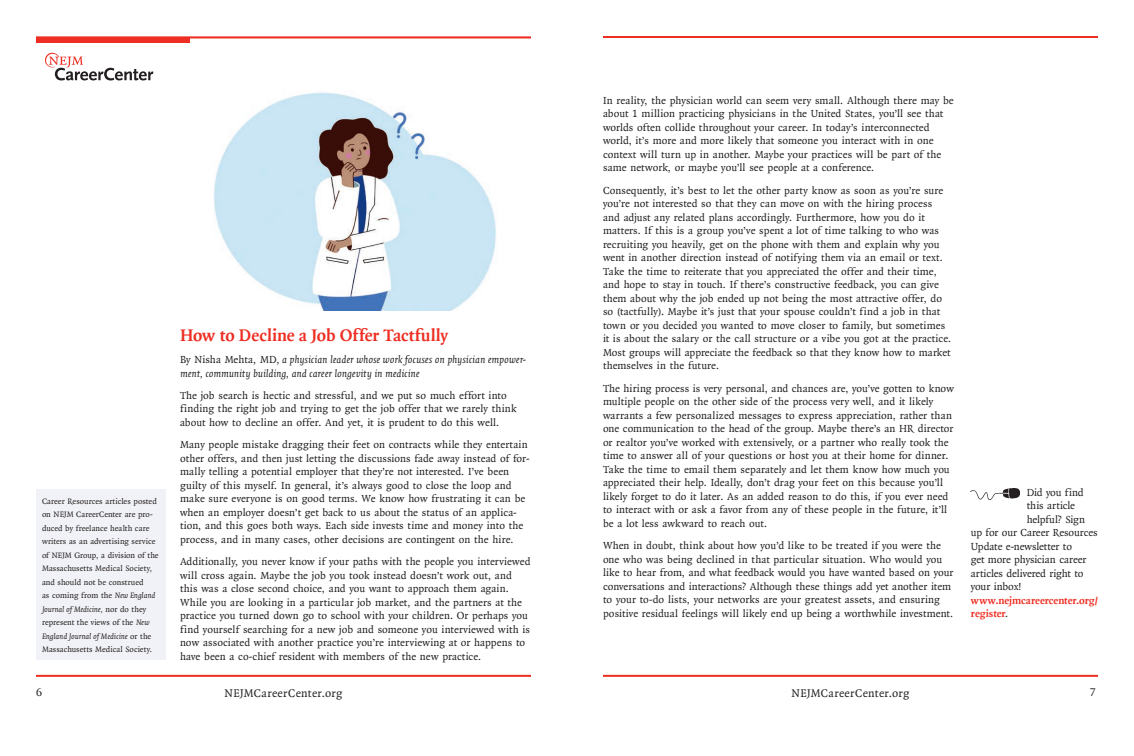
<style>
.page{position:relative;width:1134px;height:756px;background:#fff}
.page>*{position:absolute;margin:0;border:0;box-sizing:border-box;transform-origin:0 0}
.t1{font:700 18px "OTNEJM Quadraat";color:#ee2e22}
.t2{font:12px "OTNEJM Quadraat";letter-spacing:.025em;color:#231f20}
.t3{font:11px/13.5px "OTNEJM Quadraat";letter-spacing:.005em;color:#231f20}
.t4{font:italic 11px/13.5px "OTNEJM Quadraat";letter-spacing:.005em;color:#231f20}
.t5{font:700 11px/13.5px "OTNEJM Quadraat";color:#ee2e22}
.t6{font:11px "OTNEJM Quadraat";letter-spacing:-.02em;color:#231f20}
.t7{font:11px "OTNEJM Quadraat";letter-spacing:-.015em;color:#231f20}
.t8{font:8.5px/13.5px "OTNEJM Quadraat";color:#231f20}
.s1{font-style:italic}
.s2{font-style:normal}
.s3{font-weight:400;color:#231f20}
</style>
<div class="page">
<hr style="left:603px;top:675px;width:495px;height:2px;background:#ee2e22">
<hr style="left:603px;top:36px;width:495px;height:2px;background:#ee2e22">
<img style="left:970px;top:488px;width:50px;height:12px">
<hr style="left:36px;top:675px;width:495px;height:2px;background:#ee2e22">
<hr style="left:36px;top:36px;width:495px;height:2px;background:#ee2e22">
<svg style="left:45px;top:52px;width:108px;height:28px"></svg>
<hr style="left:36px;top:38px;width:154px;height:4px;background:#ee2e22">
<img style="left:214px;top:92px;width:282px;height:218px">
<div style="left:36px;top:490px;width:130px;height:170px;background:#f1f2f7"></div>
<p class="t8" style="left:42px;top:494px;width:118px">Career Resources articles posted on NEJM CareerCenter are pro&shy;duced by freelance health care writers as an advertising service of NEJM Group, a division of the<br>Massachusetts Medical Society, and should not be construed<br>as coming from the <span class="s1">New England<br>Journal of Medicine,</span> nor do they represent the views of the <span class="s1">New<br>England Journal of Medicine</span> or the<br>Massachusetts Medical Society.</p>
<h1 class="t1" style="left:180px;top:324px;width:270px">How to Decline a Job Offer Tactfully</h1>
<p class="t4" style="left:180px;top:353px;width:348px"><span class="s2">By Nisha Mehta, MD,</span> a physician leader whose work focuses on physician empower&shy;ment, community building, and career longevity in medicine</p>
<p class="t3" style="left:180px;top:389px;width:338px">The job search is hectic and stressful, and we put so much effort into finding the right job and trying to get the job offer that we rarely think about how to decline an offer. And yet, it is prudent to do this well.</p>
<p class="t3" style="left:180px;top:438px;width:351px">Many people mistake dragging their feet on contracts while they entertain other offers, and then just letting the discussions fade away instead of for&shy;mally telling a potential employer that they’re not interested. I’ve been guilty of this myself. In general, it’s always good to close the loop and make sure everyone is on good terms. We know how frustrating it can be when an employer doesn’t get back to us about the status of an applica&shy;tion, and this goes both ways. Each side invests time and money into the process, and in many cases, other decisions are contingent on the hire.</p>
<p class="t3" style="left:180px;top:555px;width:352px">Additionally, you never know if your paths with the people you interviewed will cross again. Maybe the job you took instead doesn’t work out, and this was a close second choice, and you want to approach them again.<br>While you are looking in a particular job market, and the partners at the practice you turned down go to school with your children. Or perhaps you find yourself searching for a new job and someone you interviewed with is now associated with another practice you’re interviewing at or happens to have been a co-chief resident with members of the new practice.</p>
<p class="t2" style="left:36px;top:685px;width:8px">6</p>
<p class="t2" style="left:225px;top:686px;width:119px">NEJMCareerCenter.org</p>
<p class="t3" style="left:603px;top:94px;width:352px">In reality, the physician world can seem very small. Although there may be about 1 million practicing physicians in the United States, you’ll see that worlds often collide throughout your career. In today’s interconnected world, it’s more and more likely that someone you interact with in one context will turn up in another. Maybe your practices will be part of the same network, or maybe you’ll see people at a conference.</p>
<p class="t3" style="left:603px;top:184px;width:350px">Consequently, it’s best to let the other party know as soon as you’re sure you’re not interested so that they can move on with the hiring process and adjust any related plans accordingly. Furthermore, how you do it matters. If this is a group you’ve spent a lot of time talking to who was recruiting you heavily, get on the phone with them and explain why you went in another direction instead of notifying them via an email or text.<br>Take the time to reiterate that you appreciated the offer and their time, and hope to stay in touch. If there’s constructive feedback, you can give them about why the job ended up not being the most attractive offer, do so (tactfully). Maybe it’s just that your spouse couldn’t find a job in that town or you decided you wanted to move closer to family, but sometimes it is about the salary or the call structure or a vibe you got at the practice.<br>Most groups will appreciate the feedback so that they know how to market themselves in the future.</p>
<p class="t3" style="left:603px;top:382px;width:352px">The hiring process is very personal, and chances are, you’ve gotten to know multiple people on the other side of the process very well, and it likely warrants a few personalized messages to express appreciation, rather than one communication to the head of the group. Maybe there’s an HR director or realtor you’ve worked with extensively, or a partner who really took the time to answer all of your questions or host you at their home for dinner.<br>Take the time to email them separately and let them know how much you appreciated their help. Ideally, don’t drag your feet on this because you’ll likely forget to do it later. As an added reason to do this, if you ever need to interact with or ask a favor from any of these people in the future, it’ll be a lot less awkward to reach out.</p>
<p class="t3" style="left:603px;top:539px;width:352px">When in doubt, think about how you’d like to be treated if you were the one who was being declined in that particular situation. Who would you like to hear from, and what feedback would you have wanted based on your conversations and interactions? Although these things add yet another item to your to-do lists, your networks are your greatest assets, and ensuring positive residual feelings will likely end up being a worthwhile investment.</p>
<p class="t6" style="left:1027px;top:486px;width:58px">Did you find</p>
<p class="t3" style="left:1027px;top:499px;width:50px">this article</p>
<p class="t6" style="left:1027px;top:513px;width:60px">helpful? Sign</p>
<p class="t3" style="left:971px;top:526px;width:128px">up for our Career Resources</p>
<p class="t3" style="left:971px;top:539px;width:103px">Update e-newsletter to</p>
<p class="t3" style="left:971px;top:553px;width:117px">get more physician career</p>
<p class="t3" style="left:971px;top:566px;width:114px">articles delivered right to</p>
<p class="t7" style="left:971px;top:580px;width:52px">your inbox!</p>
<p class="t5" style="left:971px;top:593px;width:129px">www.nejmcareercenter.org/ register<span class="s3">.</span></p>
<p class="t2" style="left:792px;top:686px;width:119px">NEJMCareerCenter.org</p>
<p class="t2" style="left:1090px;top:685px;width:8px">7</p>
</div>
